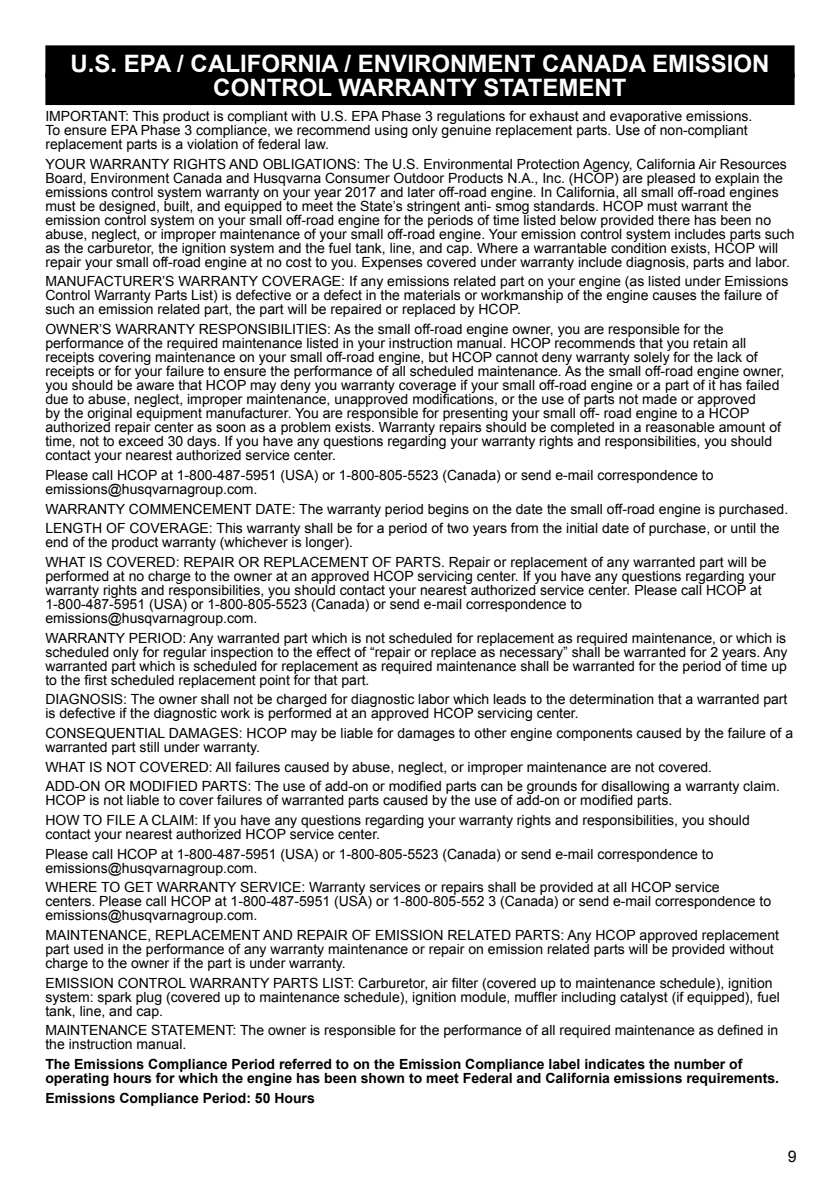
<style>
.page{position:relative;width:840px;height:1191px;background:#fff}
.page>*{position:absolute;margin:0;border:0;box-sizing:border-box;transform-origin:0 0}
.Section_Head{font:700 24px/24px "Arial";color:#fff;text-align:center}
.t1{font:16px "Arial";color:#000}
.Page-Wide_Table{font:14px/14px "Arial";color:#000}
.Page-Wide_Table-2{font:700 14px/14px "Arial";color:#000}
</style>
<div class="page">
<div style="left:45px;top:45px;width:749px;height:32px;background:#000"></div>
<div style="left:45px;top:73px;width:749px;height:32px;background:#000"></div>
<p class="Section_Head" style="left:70px;top:52px;width:700px">U.S. EPA / CALIFORNIA / ENVIRONMENT CANADA EMISSION<br>CONTROL WARRANTY STATEMENT</p>
<p class="Page-Wide_Table" style="left:45px;top:109px;width:708px">IMPORTANT: This product is compliant with U.S. EPA Phase 3 regulations for exhaust and evaporative emissions.<br>To ensure EPA Phase 3 compliance, we recommend using only genuine replacement parts. Use of non-compliant replacement parts is a violation of federal law.</p>
<p class="Page-Wide_Table" style="left:45px;top:157px;width:750px">YOUR WARRANTY RIGHTS AND OBLIGATIONS: The U.S. Environmental Protection Agency, California Air Resources Board, Environment Canada and Husqvarna Consumer Outdoor Products N.A., Inc. (HCOP) are pleased to explain the emissions control system warranty on your year 2017 and later off-road engine. In California, all small off-road engines must be designed, built, and equipped to meet the State’s stringent anti- smog standards. HCOP must warrant the emission control system on your small off-road engine for the periods of time listed below provided there has been no abuse, neglect, or improper maintenance of your small off-road engine. Your emission control system includes parts such as the carburetor, the ignition system and the fuel tank, line, and cap. Where a warrantable condition exists, HCOP will repair your small off-road engine at no cost to you. Expenses covered under warranty include diagnosis, parts and labor.</p>
<p class="Page-Wide_Table" style="left:45px;top:275px;width:744px">MANUFACTURER’S WARRANTY COVERAGE: If any emissions related part on your engine (as listed under Emissions<br>Control Warranty Parts List) is defective or a defect in the materials or workmanship of the engine causes the failure of such an emission related part, the part will be repaired or replaced by HCOP.</p>
<p class="Page-Wide_Table" style="left:45px;top:322px;width:740px">OWNER’S WARRANTY RESPONSIBILITIES: As the small off-road engine owner, you are responsible for the performance of the required maintenance listed in your instruction manual. HCOP recommends that you retain all receipts covering maintenance on your small off-road engine, but HCOP cannot deny warranty solely for the lack of receipts or for your failure to ensure the performance of all scheduled maintenance. As the small off-road engine owner, you should be aware that HCOP may deny you warranty coverage if your small off-road engine or a part of it has failed due to abuse, neglect, improper maintenance, unapproved modifications, or the use of parts not made or approved<br>by the original equipment manufacturer. You are responsible for presenting your small off- road engine to a HCOP authorized repair center as soon as a problem exists. Warranty repairs should be completed in a reasonable amount of time, not to exceed 30 days. If you have any questions regarding your warranty rights and responsibilities, you should contact your nearest authorized service center.</p>
<p class="Page-Wide_Table" style="left:45px;top:468px;width:669px">Please call HCOP at 1-800-487-5951 (USA) or 1-800-805-5523 (Canada) or send e-mail correspondence to emissions@husqvarnagroup.com.</p>
<p class="Page-Wide_Table" style="left:45px;top:502px;width:744px">WARRANTY COMMENCEMENT DATE: The warranty period begins on the date the small off-road engine is purchased.</p>
<p class="Page-Wide_Table" style="left:45px;top:521px;width:735px">LENGTH OF COVERAGE: This warranty shall be for a period of two years from the initial date of purchase, or until the end of the product warranty (whichever is longer).</p>
<p class="Page-Wide_Table" style="left:45px;top:555px;width:731px">WHAT IS COVERED: REPAIR OR REPLACEMENT OF PARTS. Repair or replacement of any warranted part will be performed at no charge to the owner at an approved HCOP servicing center. If you have any questions regarding your warranty rights and responsibilities, you should contact your nearest authorized service center. Please call HCOP at 1-800-487-5951 (USA) or 1-800-805-5523 (Canada) or send e-mail correspondence to emissions@husqvarnagroup.com.</p>
<p class="Page-Wide_Table" style="left:45px;top:631px;width:743px;text-align:justify">WARRANTY PERIOD: Any warranted part which is not scheduled for replacement as required maintenance, or which is scheduled only for regular inspection to the effect of “repair or replace as necessary” shall be warranted for 2 years. Any warranted part which is scheduled for replacement as required maintenance shall be warranted for the period of time up to the first scheduled replacement point for that part.</p>
<p class="Page-Wide_Table" style="left:45px;top:692px;width:743px">DIAGNOSIS: The owner shall not be charged for diagnostic labor which leads to the determination that a warranted part is defective if the diagnostic work is performed at an approved HCOP servicing center.</p>
<p class="Page-Wide_Table" style="left:45px;top:726px;width:748px">CONSEQUENTIAL DAMAGES: HCOP may be liable for damages to other engine components caused by the failure of a warranted part still under warranty.</p>
<p class="Page-Wide_Table" style="left:45px;top:760px;width:668px">WHAT IS NOT COVERED: All failures caused by abuse, neglect, or improper maintenance are not covered.</p>
<p class="Page-Wide_Table" style="left:45px;top:779px;width:735px">ADD-ON OR MODIFIED PARTS: The use of add-on or modified parts can be grounds for disallowing a warranty claim.<br>HCOP is not liable to cover failures of warranted parts caused by the use of add-on or modified parts.</p>
<p class="Page-Wide_Table" style="left:45px;top:813px;width:705px">HOW TO FILE A CLAIM: If you have any questions regarding your warranty rights and responsibilities, you should contact your nearest authorized HCOP service center.</p>
<p class="Page-Wide_Table" style="left:45px;top:847px;width:669px">Please call HCOP at 1-800-487-5951 (USA) or 1-800-805-5523 (Canada) or send e-mail correspondence to emissions@husqvarnagroup.com.</p>
<p class="Page-Wide_Table" style="left:45px;top:880px;width:726px">WHERE TO GET WARRANTY SERVICE: Warranty services or repairs shall be provided at all HCOP service centers. Please call HCOP at 1-800-487-5951 (USA) or 1-800-805-552 3 (Canada) or send e-mail correspondence to emissions@husqvarnagroup.com.</p>
<p class="Page-Wide_Table" style="left:45px;top:928px;width:734px">MAINTENANCE, REPLACEMENT AND REPAIR OF EMISSION RELATED PARTS: Any HCOP approved replacement part used in the performance of any warranty maintenance or repair on emission related parts will be provided without charge to the owner if the part is under warranty.</p>
<p class="Page-Wide_Table" style="left:45px;top:976px;width:735px">EMISSION CONTROL WARRANTY PARTS LIST: Carburetor, air filter (covered up to maintenance schedule), ignition system: spark plug (covered up to maintenance schedule), ignition module, muffler including catalyst (if equipped), fuel tank, line, and cap.</p>
<p class="Page-Wide_Table" style="left:45px;top:1023px;width:734px">MAINTENANCE STATEMENT: The owner is responsible for the performance of all required maintenance as defined in the instruction manual.</p>
<p class="Page-Wide_Table-2" style="left:45px;top:1057px;width:734px">The Emissions Compliance Period referred to on the Emission Compliance label indicates the number of operating hours for which the engine has been shown to meet Federal and California emissions requirements.</p>
<p class="Page-Wide_Table-2" style="left:45px;top:1091px;width:271px">Emissions Compliance Period: 50 Hours</p>
<p class="t1" style="left:787px;top:1145px;width:10px">9</p>
</div>
